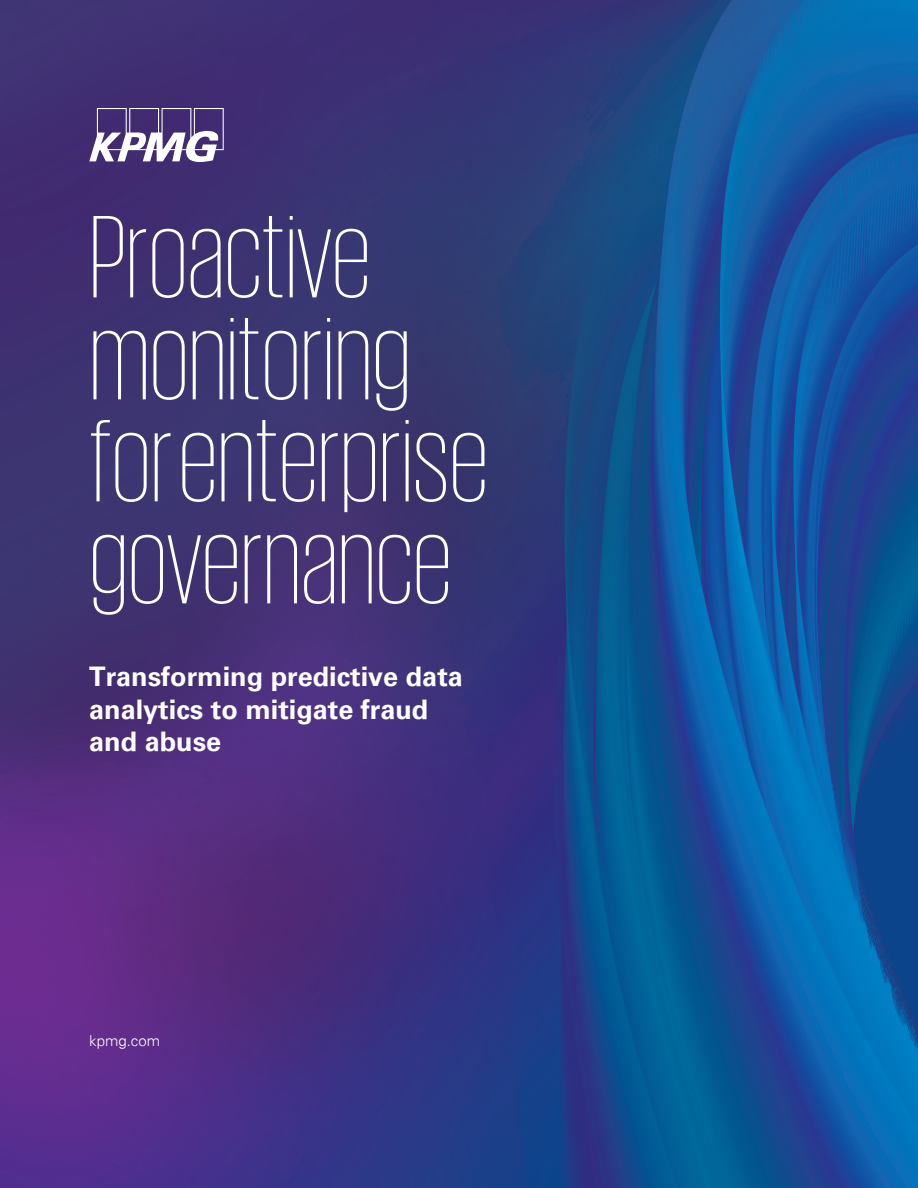
<style>
.page{position:relative;width:918px;height:1188px;background:#fff}
.page>*{position:absolute;margin:0;border:0;box-sizing:border-box;transform-origin:0 0}
.t1{font:200 120px/102px "KPMG";color:#fff}
.t2{font:700 27px/32.4px "Univers 65";color:#fff}
.t3{font:300 15px "Univers 45";color:#fff}
</style>
<div class="page">
<img style="left:0;top:0;width:918px;height:1188px">
<svg style="left:89px;top:108px;width:135px;height:54px"></svg>
<h1 class="t1" style="left:89px;top:203px;width:400px">Proactive monitoring for enterprise governance</h1>
<p class="t2" style="left:89px;top:661px;width:375px">Transforming predictive data analytics to mitigate fraud and abuse</p>
<p class="t3" style="left:89px;top:1032px;width:72px">kpmg.com</p>
</div>
